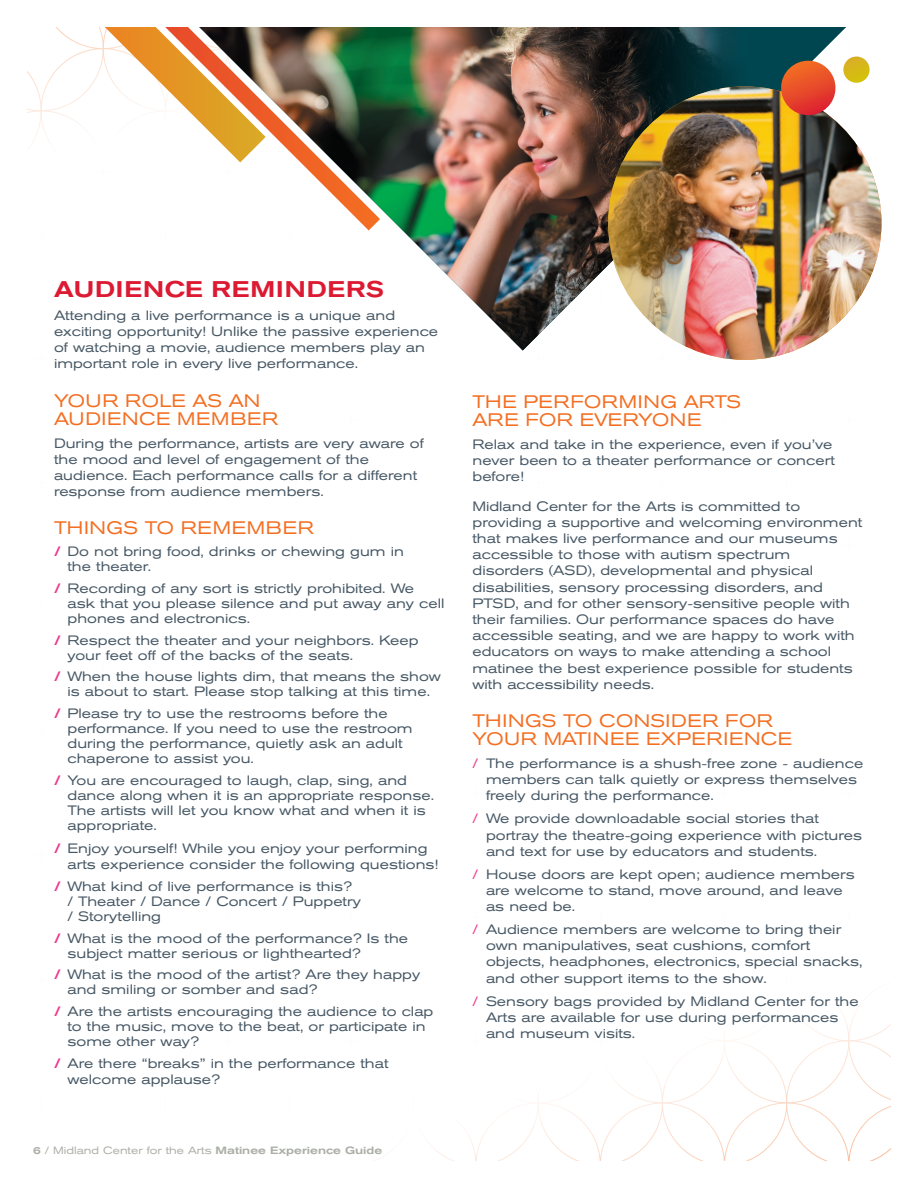
<style>
.page{position:relative;width:918px;height:1188px;background:#fff}
.page>*{position:absolute;margin:0;border:0;box-sizing:border-box;transform-origin:0 0}
.t1{font:500 expanded 22.5px "Akzidenz Grotesk BE";letter-spacing:.04em;color:#dc1a32}
.t2{font:expanded 18px/18px "Akzidenz Grotesk BE";letter-spacing:.02em;color:#f36e21}
.t3{font:expanded 18px "Akzidenz Grotesk BE";letter-spacing:.04em;color:#f36e21}
.t4{font:expanded 13.5px/16.2px "Akzidenz Grotesk BE";color:#475865}
.t5{font:expanded 10.5px "Akzidenz Grotesk BE";color:#abafa6}
.s1{font-weight:500;color:#ee378b}
.s2{font-weight:500}
.s3{color:#ee378b}
</style>
<div class="page">
<svg style="left:351px;top:1104px;width:540px;height:57px"></svg>
<svg style="left:748px;top:27px;width:112px;height:59px;fill:#004650"></svg>
<img style="left:397px;top:27px;width:351px;height:323px">
<svg style="left:27px;top:27px;width:370px;height:204px"></svg>
<img style="left:608px;top:86px;width:273px;height:274px">
<svg style="left:777px;top:57px;width:94px;height:62px"></svg>
<h1 class="t1" style="left:54px;top:275px;width:332px">AUDIENCE REMINDERS</h1>
<p class="t4" style="left:54px;top:307px;width:386px">Attending a live performance is a unique and exciting opportunity! Unlike the passive experience of watching a movie, audience members play an important role in every live performance.</p>
<h2 class="t2" style="left:54px;top:391px;width:226px">YOUR ROLE AS AN<br>AUDIENCE MEMBER</h2>
<p class="t4" style="left:54px;top:435px;width:371px">During the performance, artists are very aware of the mood and level of engagement of the audience. Each performance calls for a different response from audience members.</p>
<h2 class="t3" style="left:54px;top:517px;width:261px">THINGS TO REMEMBER</h2>
<p class="t4" style="left:68px;top:544px;width:338px;line-height:15px;text-indent:-14px"><span class="s1">/</span> Do not bring food, drinks or chewing gum in the theater.</p>
<p class="t4" style="left:68px;top:581px;width:378px;line-height:15px;text-indent:-14px"><span class="s1">/</span> Recording of any sort is strictly prohibited. We ask that you please silence and put away any cell phones and electronics.</p>
<p class="t4" style="left:68px;top:632px;width:353px;line-height:15px;text-indent:-14px"><span class="s1">/</span> Respect the theater and your neighbors. Keep your feet off of the backs of the seats.</p>
<p class="t4" style="left:54px;top:669px;width:389px;line-height:15px;text-align:center"><span class="s1">/</span> When the house lights dim, that means the show is about to start. Please stop talking at this time.</p>
<p class="t4" style="left:68px;top:706px;width:347px;line-height:15px;text-indent:-14px"><span class="s1">/</span> Please try to use the restrooms before the performance. If you need to use the restroom during the performance, quietly ask an adult chaperone to assist you.</p>
<p class="t4" style="left:68px;top:773px;width:368px;line-height:15px;text-indent:-14px"><span class="s1">/</span> You are encouraged to laugh, clap, sing, and dance along when it is an appropriate response.<br>The artists will let you know what and when it is appropriate.</p>
<p class="t4" style="left:68px;top:840px;width:373px;text-indent:-14px"><span class="s1">/</span> Enjoy yourself! While you enjoy your performing arts experience consider the following questions!</p>
<p class="t4" style="left:68px;top:879px;width:295px;line-height:15px;text-indent:-14px"><span class="s1">/</span> What kind of live performance is this? / Theater / Dance / Concert / Puppetry / Storytelling</p>
<p class="t4" style="left:68px;top:930px;width:342px;line-height:15px;text-indent:-14px"><span class="s1">/</span> What is the mood of the performance? Is the subject matter serious or lighthearted?</p>
<p class="t4" style="left:68px;top:967px;width:354px;line-height:15px;text-indent:-14px"><span class="s1">/</span> What is the mood of the artist? Are they happy and smiling or somber and sad?</p>
<p class="t4" style="left:68px;top:1004px;width:367px;line-height:15px;text-indent:-14px"><span class="s1">/</span> Are the artists encouraging the audience to clap to the music, move to the beat, or participate in some other way?</p>
<p class="t4" style="left:68px;top:1055px;width:323px;text-indent:-14px"><span class="s1">/</span> Are there “breaks” in the performance that welcome applause?</p>
<p class="t5" style="left:33px;top:1144px;width:351px"><span class="s2">6</span> / Midland Center for the Arts <span class="s2">Matinee Experience Guide</span></p>
<h2 class="t2" style="left:472px;top:392px;width:270px">THE PERFORMING ARTS<br>ARE FOR EVERYONE</h2>
<p class="t4" style="left:472px;top:436px;width:364px">Relax and take in the experience, even if you’ve never been to a theater performance or concert before!</p>
<p class="t4" style="left:472px;top:498px;width:391px">Midland Center for the Arts is committed to providing a supportive and welcoming environment that makes live performance and our museums accessible to those with autism spectrum disorders (ASD), developmental and physical disabilities, sensory processing disorders, and PTSD, and for other sensory-sensitive people with their families. Our performance spaces do have accessible seating, and we are happy to work with educators on ways to make attending a school matinee the best experience possible for students with accessibility needs.</p>
<h2 class="t2" style="left:472px;top:712px;width:321px">THINGS TO CONSIDER FOR<br>YOUR MATINEE EXPERIENCE</h2>
<p class="t4" style="left:486px;top:755px;width:379px;text-indent:-14px"><span class="s3">/</span> The performance is a shush-free zone - audience members can talk quietly or express themselves freely during the performance.</p>
<p class="t4" style="left:486px;top:811px;width:378px;text-indent:-14px"><span class="s3">/</span> We provide downloadable social stories that portray the theatre-going experience with pictures and text for use by educators and students.</p>
<p class="t4" style="left:486px;top:866px;width:370px;text-indent:-14px"><span class="s3">/</span> House doors are kept open; audience members are welcome to stand, move around, and leave as need be.</p>
<p class="t4" style="left:486px;top:921px;width:378px;text-indent:-14px"><span class="s3">/</span> Audience members are welcome to bring their own manipulatives, seat cushions, comfort objects, headphones, electronics, special snacks, and other support items to the show.</p>
<p class="t4" style="left:486px;top:993px;width:374px;text-indent:-14px"><span class="s3">/</span> Sensory bags provided by Midland Center for the<br>Arts are available for use during performances and museum visits.</p>
</div>
